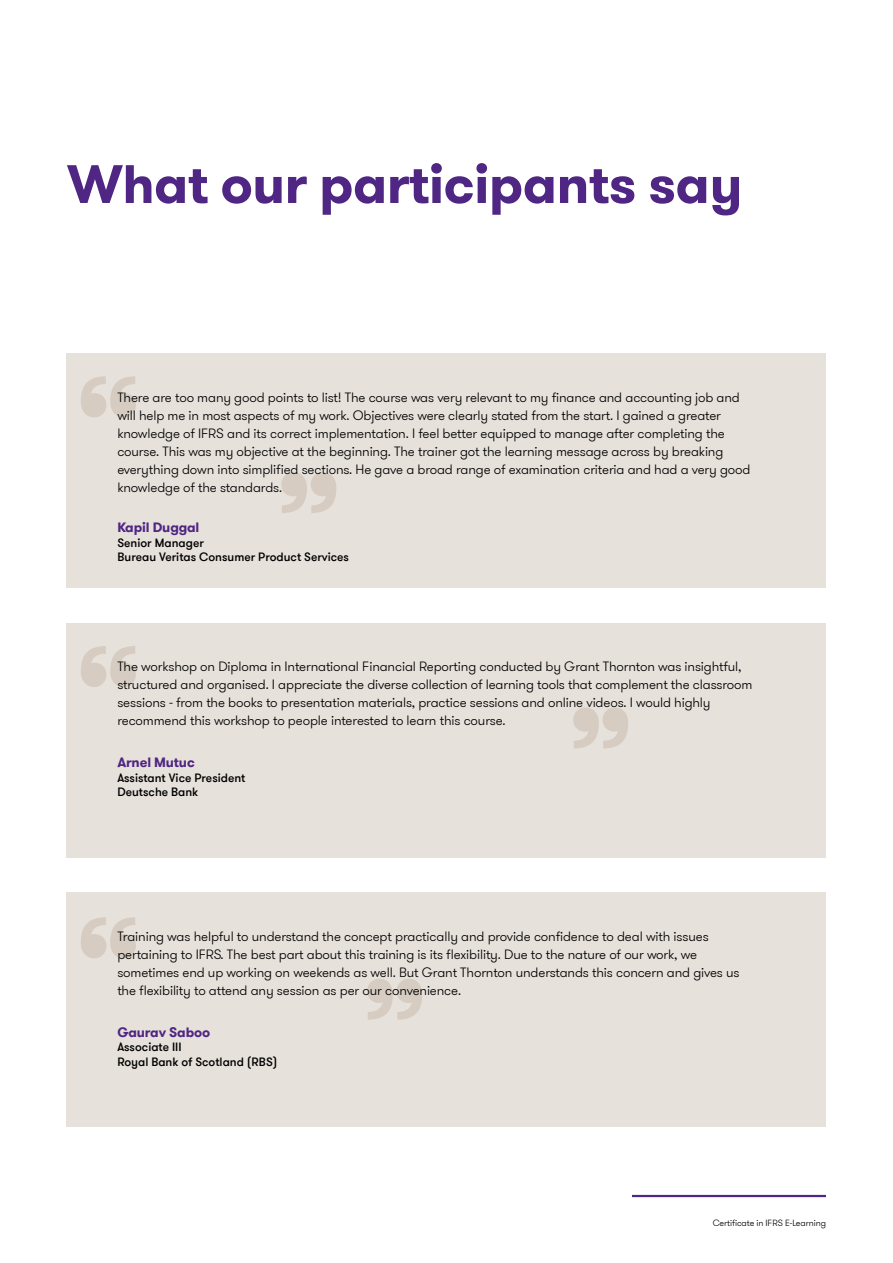
<style>
.page{position:relative;width:893px;height:1263px;background:#fff}
.page>*{position:absolute;margin:0;border:0;box-sizing:border-box;transform-origin:0 0}
.t1{font:700 54px "GT Walsheim Pro";letter-spacing:-.01em;color:#4f2683}
.t2{font:300 13.5px/18px "GT Walsheim Pro";letter-spacing:-.01em;color:#000}
.t3{font:700 13.5px "GT Walsheim Pro";letter-spacing:-.01em;color:#4f2683}
.t4{font:500 12px/14.4px "GT Walsheim Pro";color:#000}
.t5{font:300 9px "GT Walsheim Pro";letter-spacing:-.01em;color:#000}
</style>
<div class="page">
<div style="left:67px;top:892px;width:759px;height:235px;background:#e7e1db"></div>
<div style="left:67px;top:623px;width:759px;height:234px;background:#e7e1db"></div>
<div style="left:67px;top:353px;width:759px;height:235px;background:#e7e1db"></div>
<svg style="left:81px;top:376px;width:55px;height:41px"></svg>
<svg style="left:81px;top:646px;width:55px;height:41px"></svg>
<svg style="left:81px;top:917px;width:55px;height:41px"></svg>
<svg style="left:281px;top:472px;width:55px;height:41px"></svg>
<svg style="left:573px;top:707px;width:55px;height:41px"></svg>
<svg style="left:367px;top:979px;width:55px;height:41px"></svg>
<hr style="left:632px;top:1195px;width:194px;height:2px;background:#4f2683">
<h1 class="t1" style="left:67px;top:149px;width:677px">What our participants say</h1>
<p class="t2" style="left:117px;top:388px;width:635px">There are too many good points to list! The course was very relevant to my finance and accounting job and will help me in most aspects of my work. Objectives were clearly stated from the start. I gained a greater knowledge of IFRS and its correct implementation. I feel better equipped to manage after completing the course. This was my objective at the beginning. The trainer got the learning message across by breaking everything down into simplified sections. He gave a broad range of examination criteria and had a very good knowledge of the standards.</p>
<p class="t3" style="left:117px;top:519px;width:84px">Kapil Duggal</p>
<p class="t4" style="left:117px;top:536px;width:233px">Senior Manager<br>Bureau Veritas Consumer Product Services</p>
<p class="t2" style="left:117px;top:658px;width:637px">The workshop on Diploma in International Financial Reporting conducted by Grant Thornton was insightful, structured and organised. I appreciate the diverse collection of learning tools that complement the classroom sessions - from the books to presentation materials, practice sessions and online videos. I would highly recommend this workshop to people interested to learn this course.</p>
<p class="t3" style="left:117px;top:754px;width:79px">Arnel Mutuc</p>
<p class="t4" style="left:117px;top:771px;width:130px">Assistant Vice President<br>Deutsche Bank</p>
<p class="t2" style="left:117px;top:927px;width:624px">Training was helpful to understand the concept practically and provide confidence to deal with issues pertaining to IFRS. The best part about this training is its flexibility. Due to the nature of our work, we sometimes end up working on weekends as well. But Grant Thornton understands this concern and gives us the flexibility to attend any session as per our convenience.</p>
<p class="t3" style="left:117px;top:1023px;width:94px">Gaurav Saboo</p>
<p class="t4" style="left:117px;top:1040px;width:162px">Associate III<br>Royal Bank of Scotland (RBS)</p>
<p class="t5" style="left:713px;top:1217px;width:115px">Certificate in IFRS E-Learning</p>
</div>
